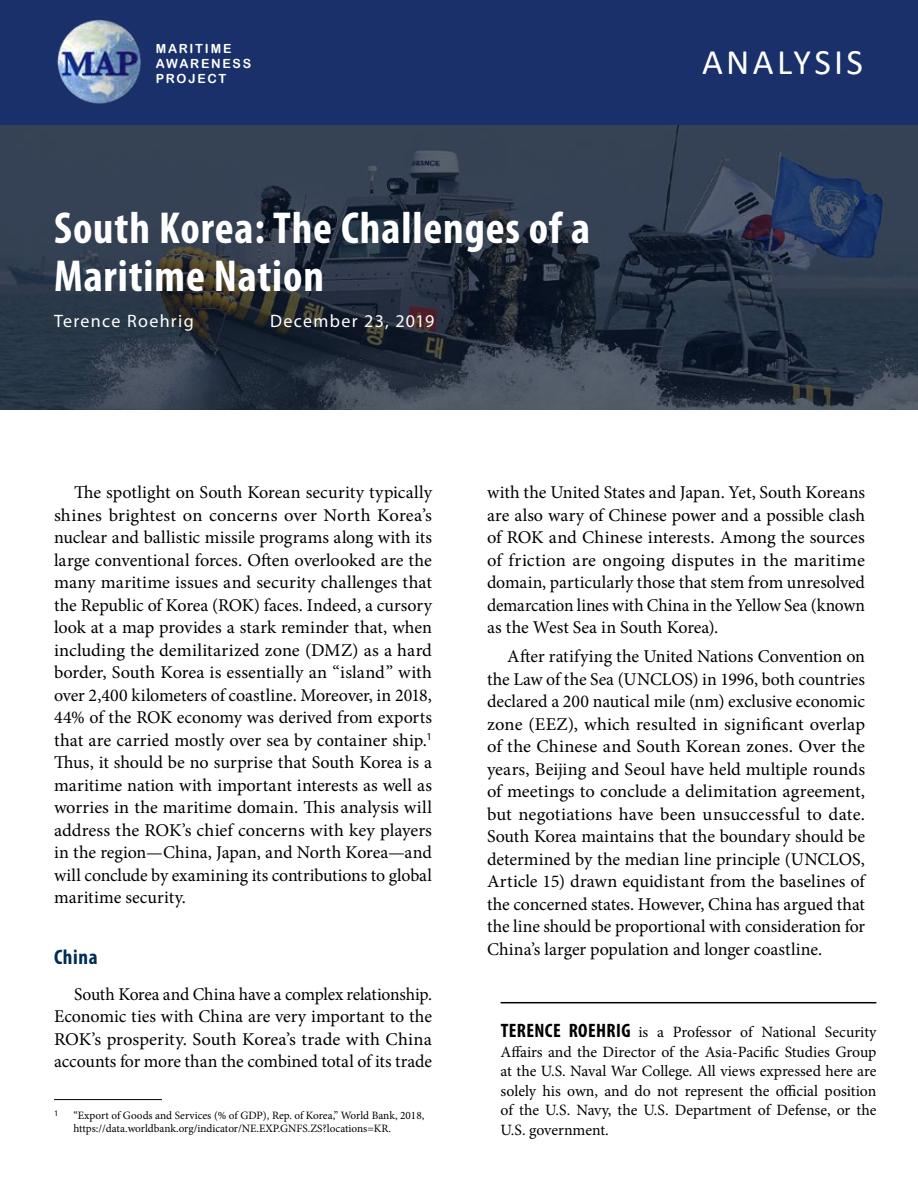
<style>
.page{position:relative;width:918px;height:1188px;background:#fff}
.page>*{position:absolute;margin:0;border:0;box-sizing:border-box;transform-origin:0 0}
.t1{font:700 condensed 45px/48px "Myriad Pro";letter-spacing:.02em;color:#fff}
.t2{font:36px "Calibri";letter-spacing:.09em;color:#fff}
.t3{font:700 condensed 21px "Myriad Pro";letter-spacing:.03em;color:#002d56}
.t4{font:18px/22.5px "Minion Pro";letter-spacing:-.005em;color:#000;text-align:justify}
.t5{font:18px "Myriad Pro";letter-spacing:.075em;color:#fff}
.t6{font:15.75px/19.5px "Minion Pro";color:#000;text-align:justify}
.t7{font:12.6px/15px "Arial Rounded MT Bold";letter-spacing:.14em;color:#fff}
.t8{font:11.25px/12.8px "Minion Pro";color:#000}
.t9{font:8.25px "Myriad Pro";color:#000}
.s1{font-family:"Myriad Pro";font-weight:700;font-stretch:condensed;font-size:19.5px}
</style>
<div class="page">
<div style="left:0;top:0;width:918px;height:125px;background:#1a306a"></div>
<img style="left:57px;top:20px;width:85px;height:83px">
<svg style="left:0;top:125px;width:918px;height:285px;background:#2d3949"></svg>
<hr style="left:501px;top:1002px;width:375px;height:1px;background:#000">
<hr style="left:54px;top:1099px;width:108px;height:1px;background:#000">
<p class="t7" style="left:156px;top:41px;width:97px">MARITIME<br>AWARENESS<br>PROJECT</p>
<h2 class="t2" style="left:702px;top:37px;width:163px">ANALYSIS</h2>
<h1 class="t1" style="left:54px;top:203px;width:538px">South Korea: The Challenges of a<br>Maritime Nation</h1>
<p class="t5" style="left:54px;top:310px;width:141px">Terence Roehrig</p>
<p class="t5" style="left:270px;top:310px;width:166px">December 23, 2019</p>
<p class="t4" style="left:54px;top:481px;width:380px;text-indent:20px">The spotlight on South Korean security typically shines brightest on concerns over North Korea’s nuclear and ballistic missile programs along with its large conventional forces. Often overlooked are the many maritime issues and security challenges that the Republic of Korea (ROK) faces. Indeed, a cursory look at a map provides a stark reminder that, when including the demilitarized zone (DMZ) as a hard border, South Korea is essentially an “island” with over 2,400 kilometers of coastline. Moreover, in 2018, 44% of the ROK economy was derived from exports that are carried mostly over sea by container ship.<sup>1<br></sup>Thus, it should be no surprise that South Korea is a maritime nation with important interests as well as worries in the maritime domain. This analysis will address the ROK’s chief concerns with key players in the region—China, Japan, and North Korea—and will conclude by examining its contributions to global maritime security.</p>
<p class="t3" style="left:54px;top:944px;width:45px">China</p>
<p class="t4" style="left:54px;top:983px;width:380px;text-indent:20px">South Korea and China have a complex relationship.<br>Economic ties with China are very important to the ROK’s prosperity. South Korea’s trade with China accounts for more than the combined total of its trade</p>
<p class="t9" style="left:54px;top:1108px;width:6px">1</p>
<p class="t8" style="left:74px;top:1109px;width:352px">“Export of Goods and Services (% of GDP), Rep. of Korea,” World Bank, 2018, https://data.worldbank.org/indicator/NE.EXP.GNFS.ZS?locations=KR.</p>
<p class="t4" style="left:487px;top:481px;width:380px">with the United States and Japan. Yet, South Koreans are also wary of Chinese power and a possible clash of ROK and Chinese interests. Among the sources of friction are ongoing disputes in the maritime domain, particularly those that stem from unresolved demarcation lines with China in the Yellow Sea (known as the West Sea in South Korea).</p>
<p class="t4" style="left:487px;top:645px;width:380px;text-indent:20px">After ratifying the United Nations Convention on the Law of the Sea (UNCLOS) in 1996, both countries declared a 200 nautical mile (nm) exclusive economic zone (EEZ), which resulted in significant overlap of the Chinese and South Korean zones. Over the years, Beijing and Seoul have held multiple rounds of meetings to conclude a delimitation agreement, but negotiations have been unsuccessful to date.<br>South Korea maintains that the boundary should be determined by the median line principle (UNCLOS, Article 15) drawn equidistant from the baselines of the concerned states. However, China has argued that the line should be proportional with consideration for China’s larger population and longer coastline.</p>
<p class="t6" style="left:501px;top:1023px;width:377px"><span class="s1">TERENCE ROEHRIG</span> is a Professor of National Security Affairs and the Director of the Asia-Pacific Studies Group at the U.S. Naval War College. All views expressed here are solely his own, and do not represent the official position of the U.S. Navy, the U.S. Department of Defense, or the U.S. government.</p>
</div>
